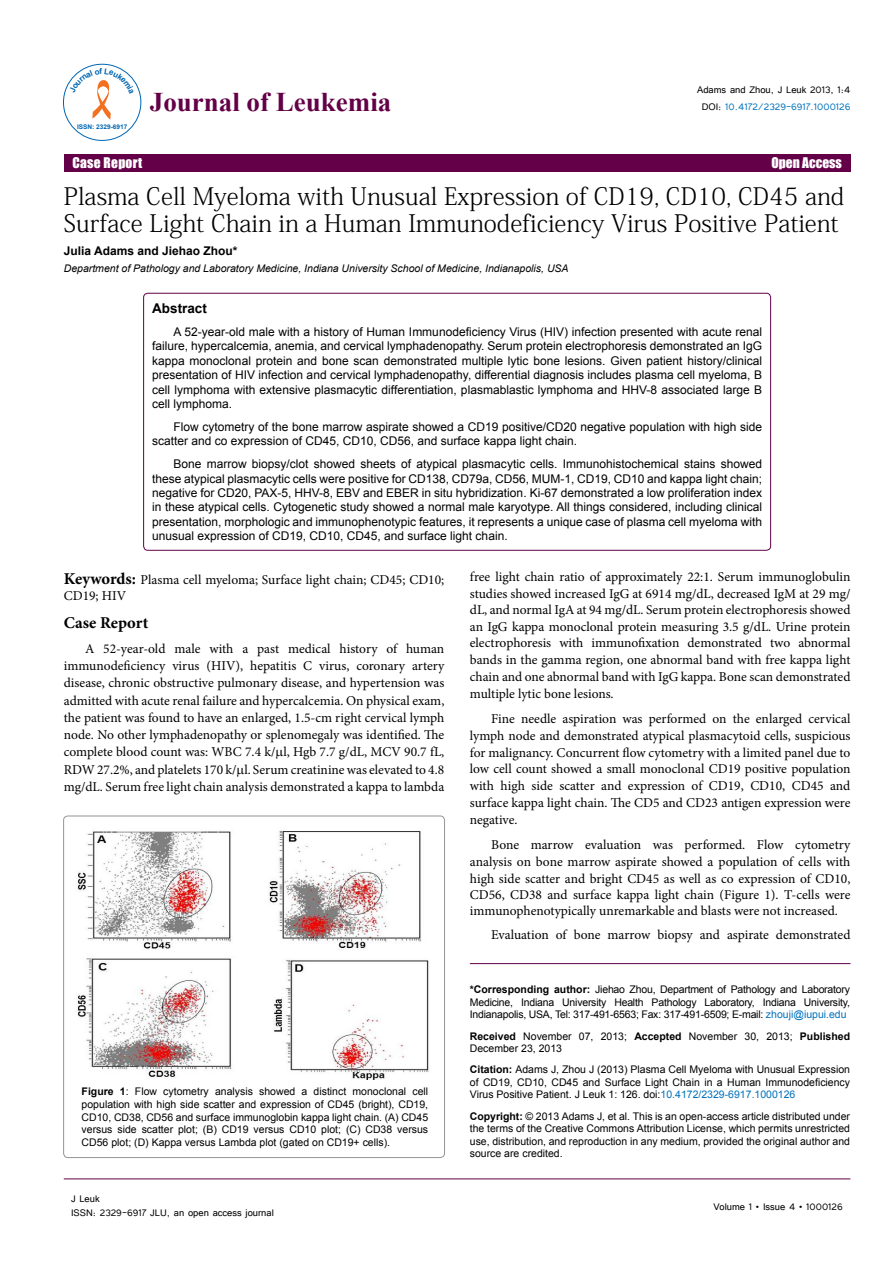
<style>
.page{position:relative;width:893px;height:1263px;background:#fff}
.page>*{position:absolute;margin:0;border:0;box-sizing:border-box;transform-origin:0 0}
.t1{font:700 27px "Times New Roman";color:#630047}
.t2{font:24px/27px "Adobe Fangsong Std";color:#000}
.t3{font:700 16.5px "Minion Pro";letter-spacing:.005em;color:#000}
.t4{font:13.5px/17.2px "Minion Pro";color:#000;text-align:justify}
.t5{font:13.5px "Impact";letter-spacing:.01em;color:#fff}
.t6{font:700 13.5px "Arial";color:#000}
.t7{font:12px/14.4px "Arial";color:#000;text-align:justify}
.t8{font:12px/14.4px "Tunga";color:#000}
.t9{font:700 12px "Arial";color:#000}
.t10{font:10.5px/12.6px "Arial";color:#000;text-align:justify}
.t11{font:italic 10.5px "Arial";color:#000}
.t12{font:700 6.45px "Arial";color:#0066b3}
.s1{color:#0072bc}
.s2{font-weight:700;font-size:16.5px}
.s3{font-weight:700}
</style>
<div class="page">
<hr style="left:64px;top:1179px;width:786px;height:1px;background:#630047">
<div style="left:64px;top:154px;width:786px;height:17px;background:#630047"></div>
<hr style="left:470px;top:963px;width:380px;height:1px;background:#630047">
<div style="left:144px;top:293px;width:627px;height:257px;border:1px solid #630047;border-radius:4px"></div>
<div style="left:64px;top:816px;width:381px;height:341px;border:1px solid #939598;border-radius:4px"></div>
<img style="left:77px;top:831px;width:352px;height:248px">
<div style="left:63px;top:64px;width:78px;height:77px;border:1px solid #0066b3;border-radius:50%"></div>
<svg style="left:69px;top:68px;width:65px;height:52px"></svg>
<p class="t12" style="left:77px;top:122px;width:52px">ISSN: 2329-6917</p>
<h1 class="t1" style="left:150px;top:84px;width:243px">Journal of Leukemia</h1>
<p class="t8" style="left:697px;top:81px;width:155px;line-height:16.6px;text-align:center">Adams and Zhou, J Leuk 2013, 1:4<br>DOI: <span class="s1">10.4172/2329-6917.1000126</span></p>
<p class="t5" style="left:72px;top:152px;width:71px">Case Report</p>
<p class="t5" style="left:771px;top:152px;width:72px">Open Access</p>
<h2 class="t2" style="left:64px;top:183px;width:782px">Plasma Cell Myeloma with Unusual Expression of CD19, CD10, CD45 and<br>Surface Light Chain in a Human Immunodeficiency Virus Positive Patient</h2>
<p class="t9" style="left:64px;top:243px;width:175px">Julia Adams and Jiehao Zhou*</p>
<p class="t11" style="left:64px;top:261px;width:506px">Department of Pathology and Laboratory Medicine, Indiana University School of Medicine, Indianapolis, USA</p>
<p class="t6" style="left:152px;top:299px;width:56px">Abstract</p>
<p class="t7" style="left:152px;top:325px;width:611px;text-indent:21px">A 52-year-old male with a history of Human Immunodeficiency Virus (HIV) infection presented with acute renal failure, hypercalcemia, anemia, and cervical lymphadenopathy. Serum protein electrophoresis demonstrated an IgG kappa monoclonal protein and bone scan demonstrated multiple lytic bone lesions. Given patient history/clinical presentation of HIV infection and cervical lymphadenopathy, differential diagnosis includes plasma cell myeloma, B cell lymphoma with extensive plasmacytic differentiation, plasmablastic lymphoma and HHV-8 associated large B cell lymphoma.</p>
<p class="t7" style="left:152px;top:420px;width:611px;text-indent:21px">Flow cytometry of the bone marrow aspirate showed a CD19 positive/CD20 negative population with high side scatter and co expression of CD45, CD10, CD56, and surface kappa light chain.</p>
<p class="t7" style="left:152px;top:457px;width:611px;text-indent:21px">Bone marrow biopsy/clot showed sheets of atypical plasmacytic cells. Immunohistochemical stains showed these atypical plasmacytic cells were positive for CD138, CD79a, CD56, MUM-1, CD19, CD10 and kappa light chain; negative for CD20, PAX-5, HHV-8, EBV and EBER in situ hybridization. Ki-67 demonstrated a low proliferation index in these atypical cells. Cytogenetic study showed a normal male karyotype. All things considered, including clinical presentation, morphologic and immunophenotypic features, it represents a unique case of plasma cell myeloma with unusual expression of CD19, CD10, CD45, and surface light chain.</p>
<p class="t4" style="left:470px;top:569px;width:382px;line-height:16.6px">free light chain ratio of approximately 22:1. Serum immunoglobulin studies showed increased IgG at 6914 mg/dL, decreased IgM at 29 mg/ dL, and normal IgA at 94 mg/dL. Serum protein electrophoresis showed an IgG kappa monoclonal protein measuring 3.5 g/dL. Urine protein electrophoresis with immunofixation demonstrated two abnormal bands in the gamma region, one abnormal band with free kappa light chain and one abnormal band with IgG kappa. Bone scan demonstrated multiple lytic bone lesions.</p>
<p class="t4" style="left:470px;top:710px;width:382px;line-height:16.8px;text-indent:21px">Fine needle aspiration was performed on the enlarged cervical lymph node and demonstrated atypical plasmacytoid cells, suspicious for malignancy. Concurrent flow cytometry with a limited panel due to low cell count showed a small monoclonal CD19 positive population with high side scatter and expression of CD19, CD10, CD45 and surface kappa light chain. The CD5 and CD23 antigen expression were negative.</p>
<p class="t4" style="left:470px;top:837px;width:382px;line-height:16.5px;text-indent:21px">Bone marrow evaluation was performed. Flow cytometry analysis on bone marrow aspirate showed a population of cells with high side scatter and bright CD45 as well as co expression of CD10, CD56, CD38 and surface kappa light chain (Figure 1). T-cells were immunophenotypically unremarkable and blasts were not increased.</p>
<p class="t4" style="left:491px;top:926px;width:361px">Evaluation of bone marrow biopsy and aspirate demonstrated</p>
<p class="t4" style="left:64px;top:571px;width:382px;line-height:16.2px"><span class="s2">Keywords:</span> Plasma cell myeloma; Surface light chain; CD45; CD10;<br>CD19; HIV</p>
<p class="t3" style="left:64px;top:611px;width:86px">Case Report</p>
<p class="t4" style="left:64px;top:640px;width:382px;text-indent:21px">A 52-year-old male with a past medical history of human immunodeficiency virus (HIV), hepatitis C virus, coronary artery disease, chronic obstructive pulmonary disease, and hypertension was admitted with acute renal failure and hypercalcemia. On physical exam, the patient was found to have an enlarged, 1.5-cm right cervical lymph node. No other lymphadenopathy or splenomegaly was identified. The complete blood count was: WBC 7.4 k/ l, Hgb 7.7 g/dL, MCV 90.7 fL, RDW 27.2%, and platelets 170 k/ l. Serum creatinine was elevated to 4.8 mg/dL. Serum free light chain analysis demonstrated a kappa to lambda</p>
<p class="t10" style="left:82px;top:1085px;width:348px"><span class="s3">Figure 1</span>: Flow cytometry analysis showed a distinct monoclonal cell population with high side scatter and expression of CD45 (bright), CD19, CD10, CD38, CD56 and surface immunoglobin kappa light chain. (A) CD45 versus side scatter plot; (B) CD19 versus CD10 plot; (C) CD38 versus CD56 plot; (D) Kappa versus Lambda plot (gated on CD19+ cells).</p>
<p class="t8" style="left:71px;top:1190px;width:204px">J Leuk<br>ISSN: 2329-6917 JLU, an open access journal</p>
<p class="t10" style="left:470px;top:983px;width:382px"><span class="s3">*Corresponding author:</span> Jiehao Zhou, Department of Pathology and Laboratory Medicine, Indiana University Health Pathology Laboratory, Indiana University, Indianapolis, USA, Tel: 317-491-6563; Fax: 317-491-6509; E-mail: <span class="s1">zhouji@iupui.edu</span></p>
<p class="t10" style="left:470px;top:1030px;width:382px"><span class="s3">Received</span> November 07, 2013; <span class="s3">Accepted</span> November 30, 2013; <span class="s3">Published<br></span>December 23, 2013</p>
<p class="t10" style="left:470px;top:1063px;width:382px"><span class="s3">Citation:</span> Adams J, Zhou J (2013) Plasma Cell Myeloma with Unusual Expression of CD19, CD10, CD45 and Surface Light Chain in a Human Immunodeficiency Virus Positive Patient. J Leuk 1: 126. doi:<span class="s1">10.4172/2329-6917.1000126</span></p>
<p class="t10" style="left:470px;top:1110px;width:382px"><span class="s3">Copyright:</span> © 2013 Adams J, et al. This is an open-access article distributed under the terms of the Creative Commons Attribution License, which permits unrestricted use, distribution, and reproduction in any medium, provided the original author and source are credited.</p>
<p class="t8" style="left:713px;top:1199px;width:131px">Volume 1 • Issue 4 • 1000126</p>
</div>
